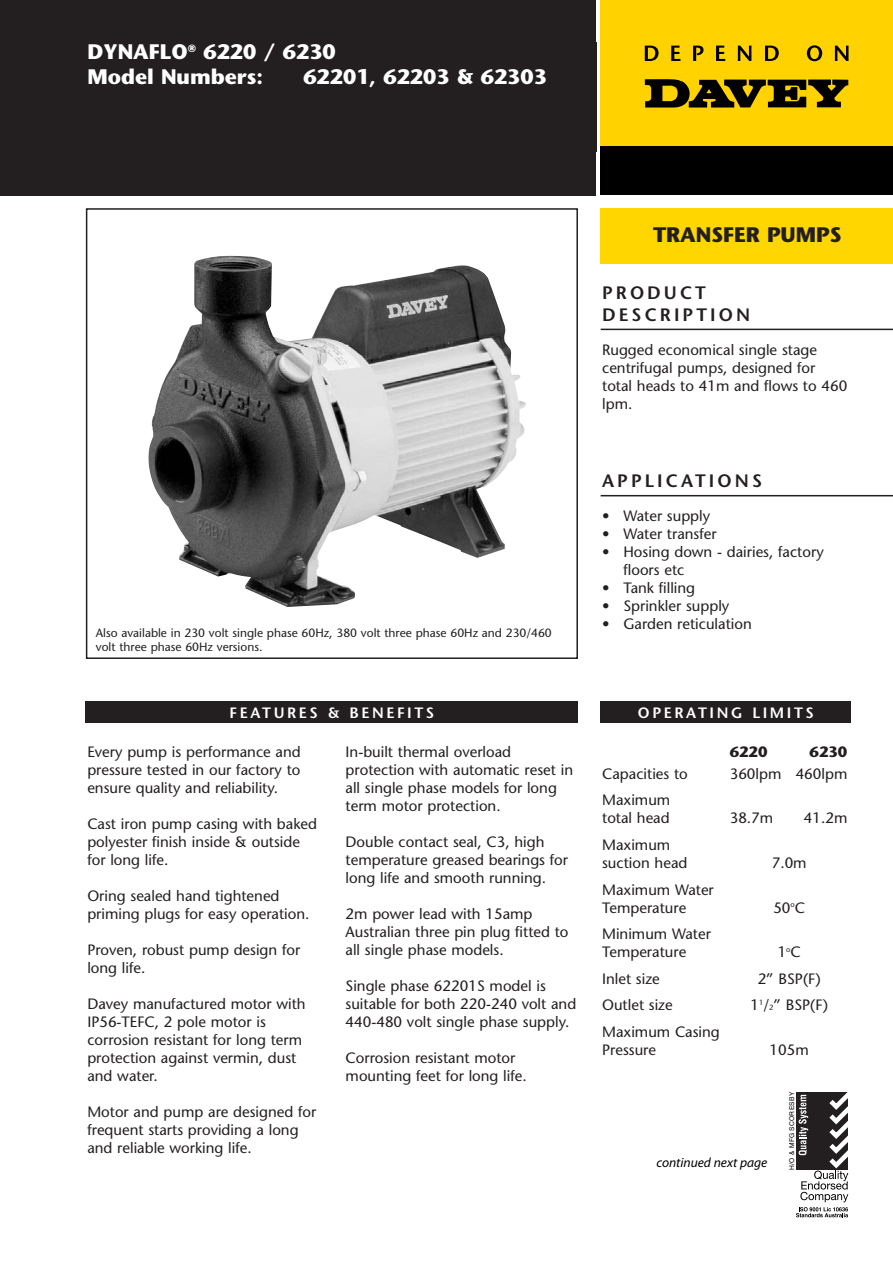
<style>
.page{position:relative;width:893px;height:1263px;background:#fff}
.page>*{position:absolute;margin:0;border:0;box-sizing:border-box;transform-origin:0 0}
.t1{font:700 21px/25.2px "Stone Sans";color:#fff}
.t2{font:700 21px "Stone Sans";color:#231f20}
.t3{font:600 18px/21.6px "Stone Sans";letter-spacing:.17em;color:#231f20}
.t4{font:15px/18px "Stone Sans";color:#231f20}
.t5{font:600 15px "Stone Sans";letter-spacing:.17em;color:#fff}
.t6{font:700 15px "Stone Sans";color:#231f20}
.t7{font:italic 13.5px "Myriad Pro";color:#000}
.t8{font:12px/13.5px "Stone Sans";color:#231f20}
.t9{font:6.6px "Helvetica";letter-spacing:.04em;color:#000}
.s1{font-size:7.5px}
</style>
<div class="page">
<div style="left:601px;top:0;width:292px;height:147px;background:#ffd200"></div>
<svg style="left:645px;top:79px;width:203px;height:29px"></svg>
<svg style="left:645px;top:46px;width:13px;height:15px"></svg>
<svg style="left:671px;top:46px;width:9px;height:15px"></svg>
<svg style="left:693px;top:46px;width:10px;height:15px"></svg>
<svg style="left:716px;top:46px;width:9px;height:15px"></svg>
<svg style="left:738px;top:46px;width:13px;height:15px"></svg>
<svg style="left:765px;top:46px;width:14px;height:15px"></svg>
<svg style="left:807px;top:45px;width:15px;height:16px"></svg>
<svg style="left:835px;top:46px;width:13px;height:15px"></svg>
<div style="left:601px;top:147px;width:292px;height:48px;background:#000"></div>
<div style="left:0;top:0;width:596px;height:195px;background:#231f20"></div>
<hr style="left:601px;top:329px;width:292px;height:1px;background:#231f20">
<hr style="left:601px;top:495px;width:292px;height:1px;background:#231f20">
<img style="left:148px;top:256px;width:378px;height:351px">
<div style="left:86px;top:208px;width:492px;height:451px;border:2px solid #231f20"></div>
<svg style="left:796px;top:1092px;width:53px;height:125px"></svg>
<div style="left:601px;top:208px;width:292px;height:54px;background:#ffd600"></div>
<div style="left:601px;top:701px;width:250px;height:22px;background:#231f20"></div>
<div style="left:86px;top:701px;width:492px;height:22px;background:#231f20"></div>
<h1 class="t1" style="left:87px;top:39px;width:250px">DYNAFLO<sup>®</sup> 6220 / 6230<br>Model Numbers:</h1>
<h1 class="t1" style="left:303px;top:65px;width:245px">62201, 62203 &amp; 62303</h1>
<p class="t8" style="left:96px;top:626px;width:457px">Also available in 230 volt single phase 60Hz, 380 volt three phase 60Hz and 230/460 volt three phase 60Hz versions.</p>
<p class="t5" style="left:230px;top:703px;width:206px">FEATURES &amp; BENEFITS</p>
<p class="t4" style="left:87px;top:742px;width:215px;text-align:justify">Every pump is performance and pressure tested in our factory to ensure quality and reliability.</p>
<p class="t4" style="left:87px;top:814px;width:231px">Cast iron pump casing with baked polyester finish inside &amp; outside for long life.</p>
<p class="t4" style="left:87px;top:886px;width:224px">Oring sealed hand tightened priming plugs for easy operation.</p>
<p class="t4" style="left:87px;top:940px;width:214px">Proven, robust pump design for long life.</p>
<p class="t4" style="left:87px;top:994px;width:220px">Davey manufactured motor with<br>IP56-TEFC, 2 pole motor is corrosion resistant for long term protection against vermin, dust and water.</p>
<p class="t4" style="left:87px;top:1102px;width:231px">Motor and pump are designed for frequent starts providing a long and reliable working life.</p>
<p class="t4" style="left:346px;top:742px;width:229px">In-built thermal overload protection with automatic reset in all single phase models for long term motor protection.</p>
<p class="t4" style="left:346px;top:832px;width:224px">Double contact seal, C3, high temperature greased bearings for long life and smooth running.</p>
<p class="t4" style="left:346px;top:904px;width:224px">2m power lead with 15amp<br>Australian three pin plug fitted to all single phase models.</p>
<p class="t4" style="left:346px;top:976px;width:232px">Single phase 62201S model is suitable for both 220-240 volt and<br>440-480 volt single phase supply.</p>
<p class="t4" style="left:346px;top:1048px;width:183px">Corrosion resistant motor mounting feet for long life.</p>
<h1 class="t2" style="left:653px;top:222px;width:190px">TRANSFER PUMPS</h1>
<p class="t3" style="left:602px;top:282px;width:150px">PRODUCT<br>DESCRIPTION</p>
<p class="t4" style="left:602px;top:340px;width:247px">Rugged economical single stage centrifugal pumps, designed for total heads to 41m and flows to 460 lpm.</p>
<p class="t3" style="left:602px;top:470px;width:161px">APPLICATIONS</p>
<p class="t4" style="left:602px;top:507px;width:110px">• Water supply</p>
<p class="t4" style="left:602px;top:525px;width:116px">• Water transfer</p>
<p class="t4" style="left:623px;top:543px;width:202px;text-indent:-21px">• Hosing down - dairies, factory floors etc</p>
<p class="t4" style="left:602px;top:579px;width:95px">• Tank filling</p>
<p class="t4" style="left:602px;top:597px;width:129px">• Sprinkler supply</p>
<p class="t4" style="left:602px;top:615px;width:151px">• Garden reticulation</p>
<p class="t5" style="left:638px;top:703px;width:177px">OPERATING LIMITS</p>
<p class="t6" style="left:730px;top:742px;width:39px">6220</p>
<p class="t6" style="left:810px;top:742px;width:39px">6230</p>
<p class="t4" style="left:602px;top:765px;width:87px">Capacities to</p>
<p class="t4" style="left:730px;top:765px;width:119px">360lpm 460lpm</p>
<p class="t4" style="left:602px;top:791px;width:70px">Maximum total head</p>
<p class="t4" style="left:730px;top:809px;width:45px">38.7m</p>
<p class="t4" style="left:804px;top:809px;width:45px">41.2m</p>
<p class="t4" style="left:602px;top:836px;width:87px">Maximum suction head</p>
<p class="t4" style="left:602px;top:880px;width:113px">Maximum Water<br>Temperature</p>
<p class="t4" style="left:602px;top:925px;width:110px">Minimum Water<br>Temperature</p>
<p class="t4" style="left:772px;top:854px;width:36px">7.0m</p>
<p class="t4" style="left:773px;top:898px;width:33px">50<sup>o</sup>C</p>
<p class="t4" style="left:778px;top:943px;width:25px">1<sup>o</sup>C</p>
<p class="t4" style="left:602px;top:969px;width:59px">Inlet size</p>
<p class="t4" style="left:758px;top:969px;width:65px">2” BSP(F)</p>
<p class="t4" style="left:602px;top:996px;width:72px">Outlet size</p>
<p class="t4" style="left:750px;top:996px;width:79px">1<sup>1</sup>/<span class="s1">2</span>” BSP(F)</p>
<p class="t4" style="left:602px;top:1022px;width:119px">Maximum Casing<br>Pressure</p>
<p class="t4" style="left:770px;top:1040px;width:41px">105m</p>
<p class="t7" style="left:656px;top:1154px;width:112px">continued next page</p>
<p class="t9" style="left:788px;top:1170px;width:79px;rotate:-90deg">H/O &amp; MFG SCORESBY</p>
</div>
